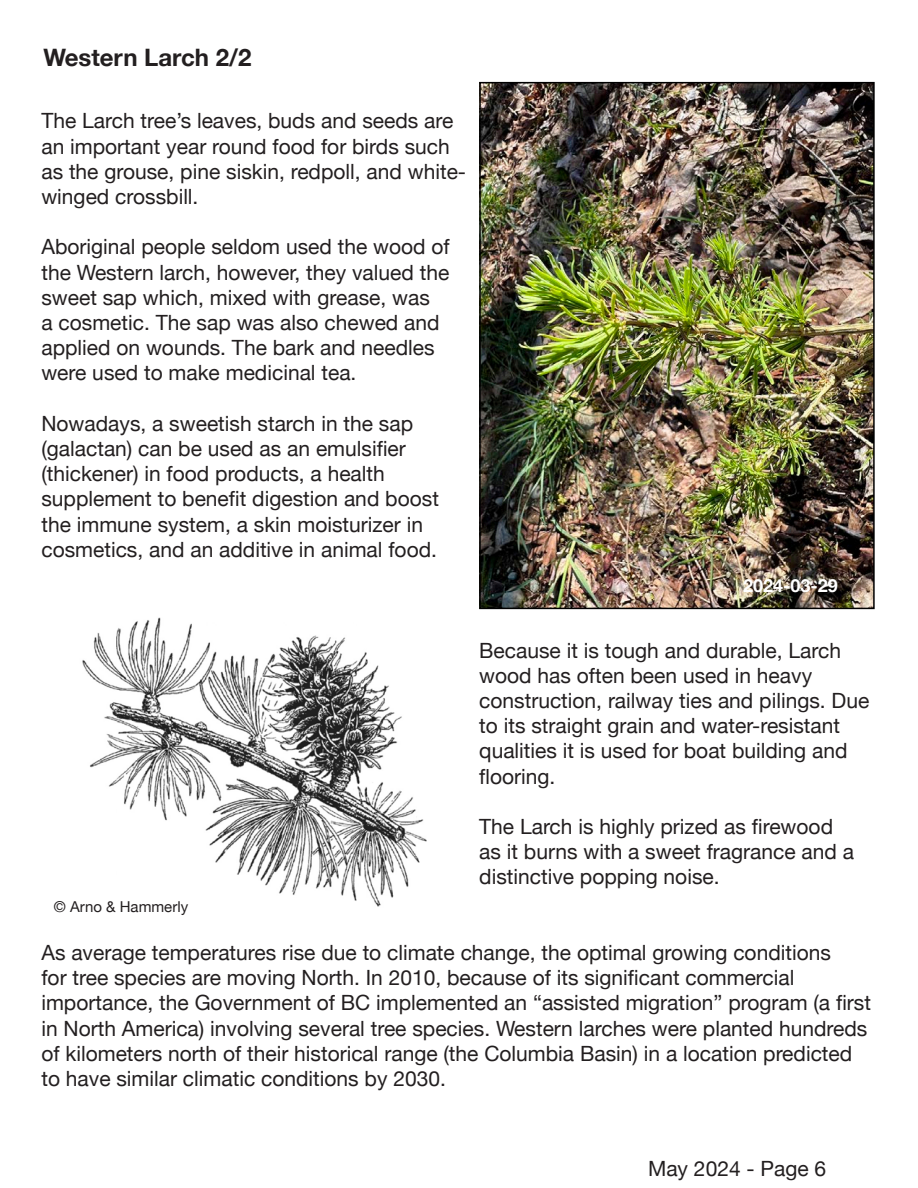
<style>
.page{position:relative;width:918px;height:1188px;background:#fff}
.page>*{position:absolute;margin:0;border:0;box-sizing:border-box;transform-origin:0 0}
.t1{font:700 24px "Helvetica Neue";color:#231f20}
.t2{font:21px/25.2px "Helvetica Neue";color:#231f20}
.t3{font:700 18px "Helvetica Neue";color:#fff}
.t4{font:15px "Helvetica Neue";color:#231f20}
.s1{font-weight:700;color:#fff}
</style>
<div class="page">
<img style="left:482px;top:85px;width:390px;height:521px">
<div style="left:479px;top:82px;width:396px;height:527px;border:2px solid #000"></div>
<img style="left:82px;top:617px;width:345px;height:290px">
<p class="t1" style="left:43px;top:39px;width:210px">Western Larch 2/2</p>
<p class="t2" style="left:41px;top:110px;width:426px">The Larch tree’s leaves, buds and seeds are an important year round food for birds such as the grouse, pine siskin, redpoll, and white&shy;winged crossbill.</p>
<p class="t2" style="left:41px;top:236px;width:410px">Aboriginal people seldom used the wood of the Western larch, however, they valued the sweet sap which, mixed with grease, was<br>a cosmetic. The sap was also chewed and applied on wounds. The bark and needles were used to make medicinal tea.</p>
<p class="t2" style="left:41px;top:412px;width:399px">Nowadays, a sweetish starch in the sap (galactan) can be used as an emulsifier (thickener) in food products, a health supplement to benefit digestion and boost the immune system, a skin moisturizer in cosmetics, and an additive in animal food.</p>
<p class="t3" style="left:743px;top:572px;width:96px">2024-03-29</p>
<p class="t4" style="left:54px;top:896px;width:148px">© Arno &amp; Hammerly <span class="s1">2</span></p>
<p class="t2" style="left:479px;top:639px;width:392px">Because it is tough and durable, Larch wood has often been used in heavy construction, railway ties and pilings. Due to its straight grain and water-resistant qualities it is used for boat building and flooring.</p>
<p class="t2" style="left:479px;top:815px;width:376px">The Larch is highly prized as firewood as it burns with a sweet fragrance and a distinctive popping noise.</p>
<p class="t2" style="left:41px;top:941px;width:831px">As average temperatures rise due to climate change, the optimal growing conditions<br>for tree species are moving North. In 2010, because of its significant commercial importance, the Government of BC implemented an “assisted migration” program (a first in North America) involving several tree species. Western larches were planted hundreds of kilometers north of their historical range (the Columbia Basin) in a location predicted to have similar climatic conditions by 2030.</p>
<p class="t2" style="left:648px;top:1157px;width:180px">May 2024 - Page 6</p>
</div>
